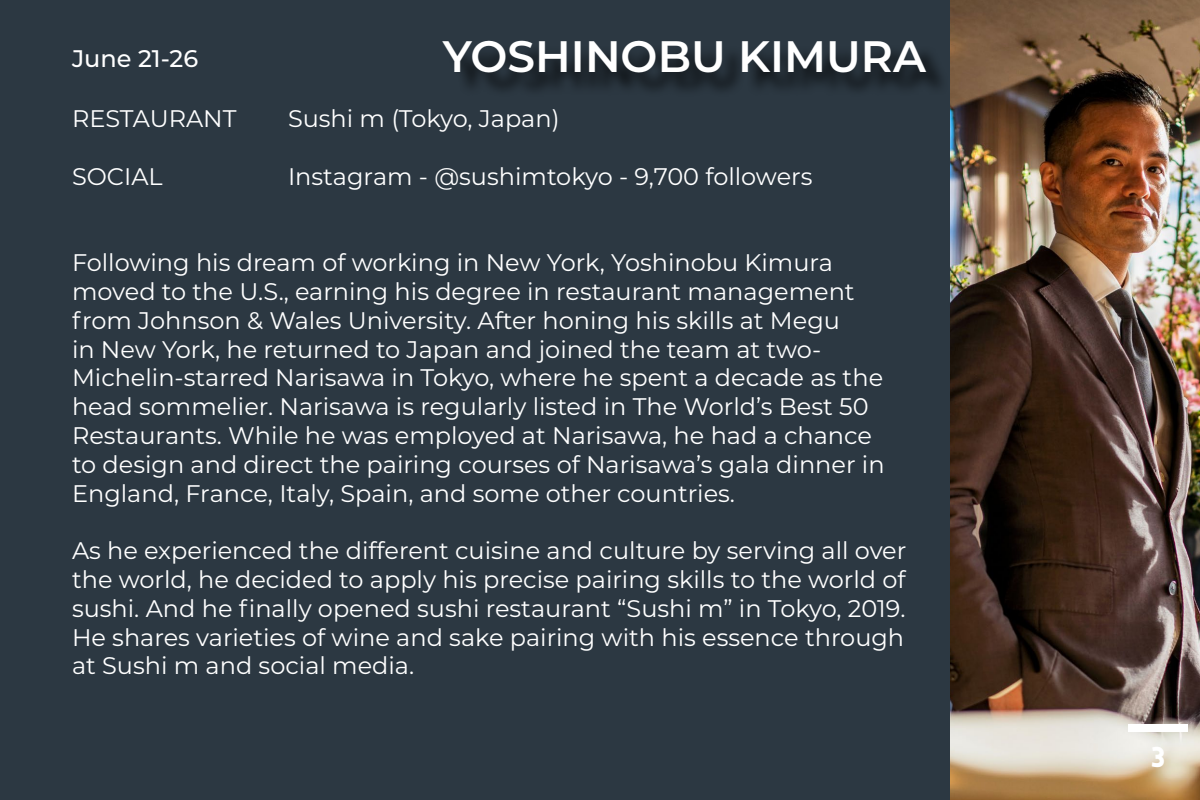
<style>
.page{position:relative;width:1200px;height:800px;background:#fff}
.page>*{position:absolute;margin:0;border:0;box-sizing:border-box;transform-origin:0 0}
.t1{font:600 44px "Montserrat";color:#fff}
.t2{font:900 28px "Lovelo";color:#fff}
.t3{font:24px/28.8px "Montserrat";color:#fff}
.t4{font:500 24px "Montserrat";color:#fff}
</style>
<div class="page">
<div style="left:0;top:0;width:1040px;height:800px;background:#2c3842"></div>
<img style="left:950px;top:0;width:250px;height:800px">
<div style="left:447px;top:44px;width:503px;height:54px;background:#000;opacity:.75"></div>
<div style="left:1128px;top:724px;width:60px;height:8px;background:#fff"></div>
<p class="t4" style="left:72px;top:42px;width:128px">June 21-26</p>
<h1 class="t1" style="left:443px;top:25px;width:485px">YOSHINOBU KIMURA</h1>
<p class="t3" style="left:72px;top:103px;width:166px">RESTAURANT</p>
<p class="t3" style="left:288px;top:103px;width:273px">Sushi m (Tokyo, Japan)</p>
<p class="t3" style="left:72px;top:161px;width:92px">SOCIAL</p>
<p class="t3" style="left:288px;top:161px;width:526px">Instagram - @sushimtokyo - 9,700 followers</p>
<p class="t3" style="left:72px;top:247px;width:814px">Following his dream of working in New York, Yoshinobu Kimura moved to the U.S., earning his degree in restaurant management from Johnson &amp; Wales University. After honing his skills at Megu<br>in New York, he returned to Japan and joined the team at two-Michelin-starred Narisawa in Tokyo, where he spent a decade as the head sommelier. Narisawa is regularly listed in The World’s Best 50<br>Restaurants. While he was employed at Narisawa, he had a chance to design and direct the pairing courses of Narisawa’s gala dinner in England, France, Italy, Spain, and some other countries.</p>
<p class="t3" style="left:72px;top:535px;width:836px;text-align:justify">As he experienced the different cuisine and culture by serving all over the world, he decided to apply his precise pairing skills to the world of sushi. And he finally opened sushi restaurant “Sushi m” in Tokyo, 2019.<br>He shares varieties of wine and sake pairing with his essence through at Sushi m and social media.</p>
<p class="t2" style="left:1151px;top:739px;width:15px">3</p>
</div>
